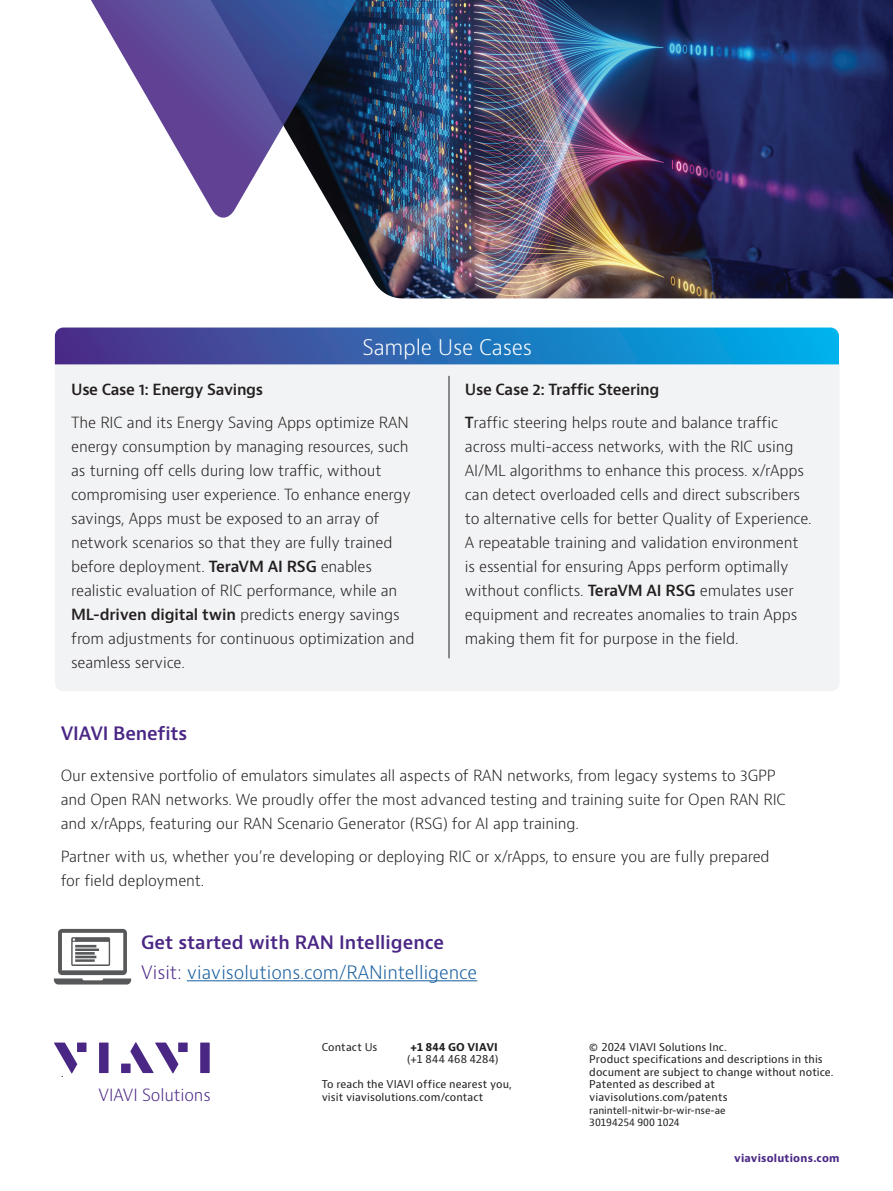
<style>
.page{position:relative;width:893px;height:1191px;background:#fff}
.page>*{position:absolute;margin:0;border:0;box-sizing:border-box;transform-origin:0 0}
.H2_Heading_Purple_12_16{font:300 21px "Bernino Sans";letter-spacing:-.01em;color:#fff}
.P_Intro_12_20{font:300 18px "Bernino Sans";color:#175d9e}
.P_Intro_12_20-2{font:600 18px "Bernino Sans";color:#4a2785}
.H2_Heading_Purple_12_16-2{font:600 18px "Bernino Sans";letter-spacing:-.01em;color:#4a2785}
.t1{font:300 16.35px "Bernino Sans";letter-spacing:-.01em;color:#4a2785}
.P_10_16{font:300 15px/24px "Bernino Sans";letter-spacing:-.01em;color:#231f20}
.P_10_16-2{font:600 15px "Bernino Sans";letter-spacing:-.02em;color:#231f20}
.t2{font:10.5px/12.6px "Bernino Sans";letter-spacing:.01em;color:#231f20}
.t3{font:700 10.5px "Bernino Sans";letter-spacing:.02em;color:#4a2785}
.t4{font:700 10.5px "Bernino Sans";letter-spacing:.015em;color:#231f20}
.t5{font:9.75px/12.6px "Bernino Sans";letter-spacing:-.01em;color:#231f20}
.s1{font-weight:600}
.s2{color:#4a2785}
</style>
<div class="page">
<svg style="left:54px;top:1042px;width:23px;height:31px"></svg>
<div style="left:77px;top:1042px;width:10px;height:10px;background:#4a2785"></div>
<div style="left:99px;top:1042px;width:10px;height:31px;background:#4a2785"></div>
<div style="left:178px;top:1042px;width:10px;height:10px;background:#4a2785"></div>
<div style="left:200px;top:1042px;width:10px;height:31px;background:#4a2785"></div>
<svg style="left:130px;top:1042px;width:48px;height:31px"></svg>
<div style="left:121px;top:1063px;width:10px;height:10px;background:#4a2785"></div>
<img style="left:338px;top:0;width:555px;height:298px">
<svg style="left:91px;top:0;width:339px;height:220px"></svg>
<hr style="left:187px;top:980px;width:290px;height:1px;background:#175d9e">
<div style="left:55px;top:364px;width:784px;height:327px;background:#f2f3f4"></div>
<svg style="left:55px;top:327px;width:784px;height:37px"></svg>
<hr style="left:449px;top:376px;width:1px;height:282px;background:#231f20">
<svg style="left:54px;top:929px;width:77px;height:55px"></svg>
<p class="H2_Heading_Purple_12_16" style="left:362px;top:333px;width:171px">Sample Use Cases</p>
<p class="P_10_16-2" style="left:71px;top:380px;width:194px">Use Case 1: Energy Savings</p>
<p class="P_10_16" style="left:71px;top:411px;width:345px">The RIC and its Energy Saving Apps optimize RAN energy consumption by managing resources, such as turning off cells during low traffic, without compromising user experience. To enhance energy savings, Apps must be exposed to an array of network scenarios so that they are fully trained before deployment. <span class="s1">TeraVM AI RSG</span> enables realistic evaluation of RIC performance, while an <span class="s1">ML-driven digital twin</span> predicts energy savings from adjustments for continuous optimization and seamless service.</p>
<p class="P_10_16-2" style="left:465px;top:380px;width:196px">Use Case 2: Traffic Steering</p>
<p class="P_10_16" style="left:465px;top:411px;width:348px"><span class="s1">T</span>raffic steering helps route and balance traffic across multi-access networks, with the RIC using AI/ML algorithms to enhance this process. x/rApps can detect overloaded cells and direct subscribers to alternative cells for better Quality of Experience.<br>A repeatable training and validation environment is essential for ensuring Apps perform optimally without conflicts. <span class="s1">TeraVM AI RSG</span> emulates user equipment and recreates anomalies to train Apps making them fit for purpose in the field.</p>
<p class="H2_Heading_Purple_12_16-2" style="left:61px;top:722px;width:128px">VIAVI Benefits</p>
<p class="P_10_16" style="left:61px;top:764px;width:727px">Our extensive portfolio of emulators simulates all aspects of RAN networks, from legacy systems to 3GPP and Open RAN networks. We proudly offer the most advanced testing and training suite for Open RAN RIC and x/rApps, featuring our RAN Scenario Generator (RSG) for AI app training.</p>
<p class="P_10_16" style="left:61px;top:844px;width:710px">Partner with us, whether you’re developing or deploying RIC or x/rApps, to ensure you are fully prepared for field deployment.</p>
<p class="P_10_16" style="left:61px;top:1059px;width:5px">.</p>
<p class="P_Intro_12_20-2" style="left:141px;top:930px;width:305px">Get started with RAN Intelligence</p>
<p class="P_Intro_12_20" style="left:141px;top:960px;width:338px"><span class="s2">Visit:</span> viavisolutions.com/RANintelligence</p>
<p class="t1" style="left:99px;top:1084px;width:114px">VIAVI Solutions</p>
<p class="t2" style="left:322px;top:1040px;width:57px">Contact Us</p>
<p class="t4" style="left:410px;top:1040px;width:89px">+1 844 GO VIAVI</p>
<p class="t2" style="left:407px;top:1053px;width:93px">(+1 844 468 4284)</p>
<p class="t2" style="left:322px;top:1078px;width:192px">To reach the VIAVI office nearest you, visit viavisolutions.com/contact</p>
<p class="t2" style="left:589px;top:1040px;width:246px">© 2024 VIAVI Solutions Inc.<br>Product specifications and descriptions in this document are subject to change without notice.<br>Patented as described at viavisolutions.com/patents</p>
<p class="t5" style="left:589px;top:1104px;width:138px">ranintell-nitwir-br-wir-nse-ae<br>30194254 900 1024</p>
<p class="t3" style="left:734px;top:1151px;width:107px">viavisolutions.com</p>
</div>
